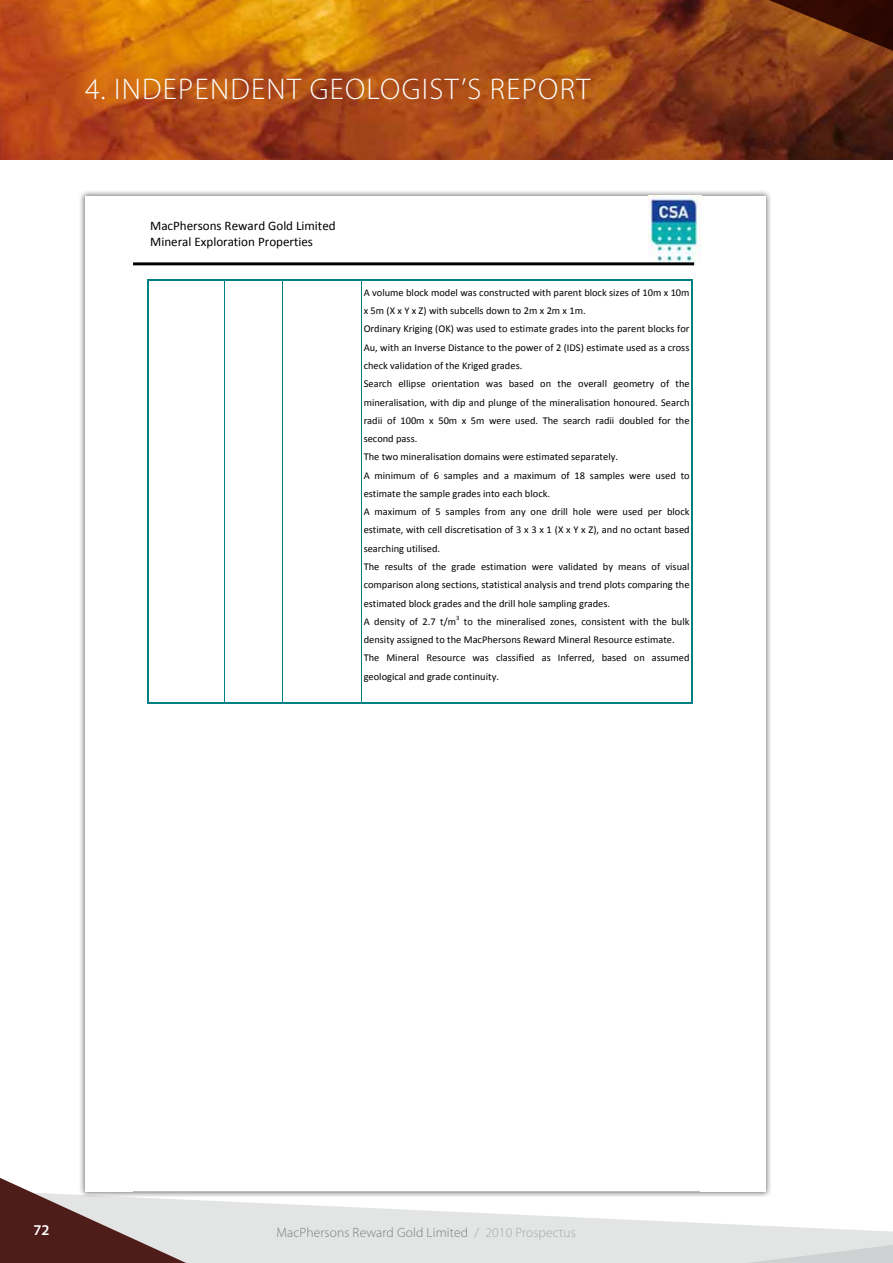
<style>
.page{position:relative;width:893px;height:1263px;background:#fff}
.page>*{position:absolute;margin:0;border:0;box-sizing:border-box;transform-origin:0 0}
.t1{font:300 30px "Myriad Pro";color:#fff}
.t2{font:600 15px "Myriad Pro";color:#fff}
.t3{font:300 13.5px "Myriad Pro";letter-spacing:.01em;color:#7b7c7e}
.t4{font:13.05px/15.9px "Calibri";color:#000}
.t5{font:10.35px/18.3px "Calibri";color:#000}
.t6{font:6.45px "Calibri";color:#000}
.s1{color:#a7a8aa}
</style>
<div class="page">
<img style="left:0;top:0;width:893px;height:159px">
<svg style="left:737px;top:0;width:156px;height:51px;background:#6c300f"></svg>
<svg style="left:186px;top:1196px;width:707px;height:67px;fill:#e3e4e4"></svg>
<svg style="left:746px;top:1245px;width:147px;height:18px;background:#d9dada"></svg>
<svg style="left:0;top:1178px;width:186px;height:85px;background:#8f7370"></svg>
<div style="left:77px;top:188px;width:693px;height:1008px;background:#000;opacity:.55"></div>
<div style="left:85px;top:196px;width:680px;height:995px;background:#fff"></div>
<img style="left:648px;top:196px;width:53px;height:66px">
<hr style="left:133px;top:262px;width:561px;height:3px;background:#000">
<hr style="left:133px;top:1192px;width:566px;height:1px;background:#000">
<hr style="left:149px;top:279px;width:75px;height:2px;background:#008080">
<hr style="left:226px;top:279px;width:56px;height:2px;background:#008080">
<hr style="left:284px;top:279px;width:77px;height:2px;background:#008080">
<hr style="left:363px;top:279px;width:328px;height:2px;background:#008080">
<hr style="left:147px;top:281px;width:2px;height:420px;background:#008080">
<hr style="left:149px;top:701px;width:75px;height:2px;background:#008080">
<hr style="left:224px;top:281px;width:1px;height:420px;background:#008080">
<hr style="left:226px;top:701px;width:56px;height:2px;background:#008080">
<hr style="left:282px;top:281px;width:1px;height:420px;background:#008080">
<hr style="left:284px;top:701px;width:77px;height:2px;background:#008080">
<hr style="left:361px;top:281px;width:1px;height:420px;background:#008080">
<hr style="left:363px;top:701px;width:328px;height:2px;background:#008080">
<hr style="left:691px;top:281px;width:2px;height:420px;background:#008080">
<h1 class="t1" style="left:85px;top:71px;width:47px">4. independent</h1>
<h1 class="t1" style="left:310px;top:71px;width:18px">geologist</h1>
<h1 class="t1" style="left:461px;top:71px;width:47px">’s report</h1>
<p class="t4" style="left:150px;top:217px;width:187px">MacPhersons Reward Gold Limited<br>Mineral Exploration Properties</p>
<p class="t5" style="left:364px;top:283px;width:328px">A volume block model was constructed with parent block sizes of 10m x 10m x 5m (X x Y x Z) with subcells down to 2m x 2m x 1m.<br>Ordinary Kriging (OK) was used to estimate grades into the parent blocks for Au, with an Inverse Distance to the power of 2 (IDS) estimate used as a cross check validation of the Kriged grades.<br>Search ellipse orientation was based on the overall geometry of the mineralisation, with dip and plunge of the mineralisation honoured. Search radii of 100m x 50m x 5m were used. The search radii doubled for the second pass.<br>The two mineralisation domains were estimated separately.<br>A minimum of 6 samples and a maximum of 18 samples were used to estimate the sample grades into each block.<br>A maximum of 5 samples from any one drill hole were used per block estimate, with cell discretisation of 3 x 3 x 1 (X x Y x Z), and no octant based searching utilised.<br>The results of the grade estimation were validated by means of visual comparison along sections, statistical analysis and trend plots comparing the estimated block grades and the drill hole sampling grades.<br>A density of 2.7 t/m</p>
<p class="t6" style="left:456px;top:613px;width:5px">3</p>
<p class="t5" style="left:364px;top:612px;width:327px;text-indent:100px">to the mineralised zones, consistent with the bulk density assigned to the MacPhersons Reward Mineral Resource estimate.<br>The Mineral Resource was classified as Inferred, based on assumed geological and grade continuity.</p>
<h2 class="t2" style="left:33px;top:1220px;width:18px">72</h2>
<h3 class="t3" style="left:276px;top:1224px;width:301px">MacPhersons Reward Gold Limited <span class="s1">/ 2010 Prospectus</span></h3>
</div>
